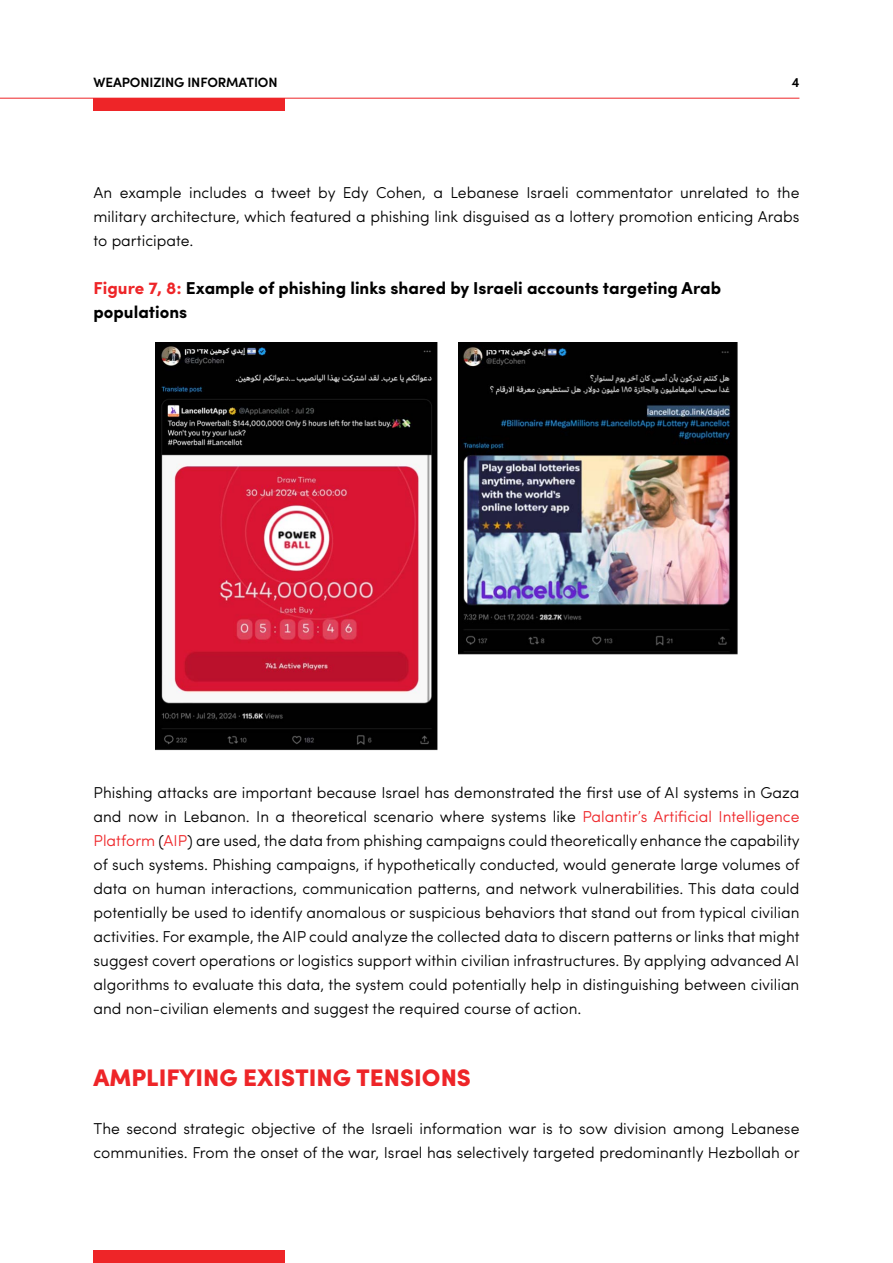
<style>
.page{position:relative;width:893px;height:1263px;background:#fff}
.page>*{position:absolute;margin:0;border:0;box-sizing:border-box;transform-origin:0 0}
.t1{font:900 24px "Sofia Pro";color:#ee2528}
.t2{font:700 17.25px/24px "Sofia Pro";color:#000}
.t3{font:300 15.75px/24px "Sofia Pro";color:#000;text-align:justify}
.t4{font:600 13.5px "Sofia Pro";letter-spacing:-.01em;color:#000}
.s1{color:#ee2528}
</style>
<div class="page">
<div style="left:94px;top:98px;width:191px;height:13px;background:#ee2528"></div>
<hr style="left:0;top:98px;width:799px;height:1px;background:#ee2528">
<div style="left:94px;top:1250px;width:191px;height:13px;background:#ee2528"></div>
<img style="left:155px;top:342px;width:283px;height:408px">
<img style="left:459px;top:342px;width:279px;height:312px">
<p class="t4" style="left:94px;top:72px;width:186px">WEAPONIZING INFORMATION</p>
<p class="t4" style="left:791px;top:72px;width:10px">4</p>
<p class="t3" style="left:94px;top:179px;width:707px">An example includes a tweet by Edy Cohen, a Lebanese Israeli commentator unrelated to the military architecture, which featured a phishing link disguised as a lottery promotion enticing Arabs to participate.</p>
<p class="t2" style="left:94px;top:275px;width:629px"><span class="s1">Figure 7, 8:</span> Example of phishing links shared by Israeli accounts targeting Arab populations</p>
<p class="t3" style="left:94px;top:779px;width:708px">Phishing attacks are important because Israel has demonstrated the first use of AI systems in Gaza and now in Lebanon. In a theoretical scenario where systems like <span class="s1">Palantir’s Artificial Intelligence Platform</span> (<span class="s1">AIP</span>) are used, the data from phishing campaigns could theoretically enhance the capability of such systems. Phishing campaigns, if hypothetically conducted, would generate large volumes of data on human interactions, communication patterns, and network vulnerabilities. This data could potentially be used to identify anomalous or suspicious behaviors that stand out from typical civilian activities. For example, the AIP could analyze the collected data to discern patterns or links that might suggest covert operations or logistics support within civilian infrastructures. By applying advanced AI algorithms to evaluate this data, the system could potentially help in distinguishing between civilian and non-civilian elements and suggest the required course of action.</p>
<h1 class="t1" style="left:94px;top:1059px;width:379px">AMPLIFYING EXISTING TENSIONS</h1>
<p class="t3" style="left:94px;top:1115px;width:708px">The second strategic objective of the Israeli information war is to sow division among Lebanese communities. From the onset of the war, Israel has selectively targeted predominantly Hezbollah or</p>
</div>
